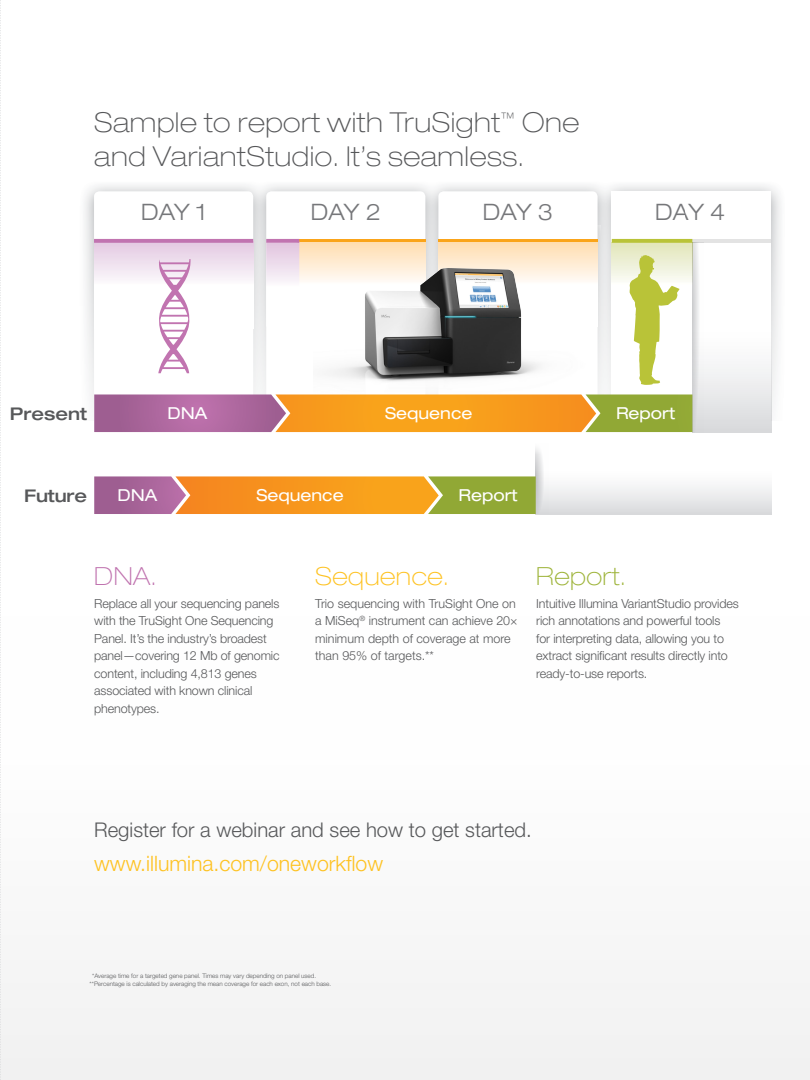
<style>
.page{position:relative;width:810px;height:1080px;background:#fff}
.page>*{position:absolute;margin:0;border:0;box-sizing:border-box;transform-origin:0 0}
.Answers{font:100 expanded 27.5px/33.8px "Helvetica Neue LT Std";letter-spacing:.02em;color:#57585a}
.Answers-2{font:100 expanded 25px "Helvetica Neue LT Std";letter-spacing:.02em;color:#fec221}
.Answers-3{font:100 expanded 25px "Helvetica Neue LT Std";letter-spacing:.02em;color:#9eb43a}
.Answers-4{font:100 expanded 25px "Helvetica Neue LT Std";color:#c073af}
.t1{font:300 expanded 22.62px "Helvetica Neue LT Std";letter-spacing:-.02em;color:#76777a}
.Answers-5{font:300 21.25px "Helvetica Neue LT Std";color:#fec221}
.Answers-6{font:300 20.25px "Helvetica Neue LT Std";color:#57585a}
.t2{font:500 expanded 17.5px "Helvetica Neue LT Std";color:#57585a}
.t3{font:expanded 16.5px "Helvetica Neue LT Std";color:#fff}
.Answers-7{font:300 12.5px/17.5px "Helvetica Neue LT Std";letter-spacing:-.01em;color:#57585a}
.t4{font:300 6.25px "Helvetica Neue LT Std";color:#57585a}
</style>
<div class="page">
<div style="left:0;top:617px;width:810px;height:463px;background:#fafafa"></div>
<svg style="left:0;top:0;width:1px;height:1080px"></svg>
<svg style="left:536px;top:448px;width:6px;height:16px"></svg>
<div style="left:536px;top:464px;width:235px;height:50px;background:linear-gradient(to bottom,#fff,#dcdddf)"></div>
<svg style="left:94px;top:476px;width:442px;height:38px;background:#d19440"></svg>
<img style="left:84px;top:185px;width:697px;height:236px">
<img style="left:612px;top:191px;width:159px;height:203px">
<hr style="left:690px;top:239px;width:81px;height:4px;background:#e3e3e3">
<svg style="left:299px;top:239px;width:15px;height:4px"></svg>
<img style="left:94px;top:243px;width:159px;height:85px">
<img style="left:612px;top:243px;width:80px;height:85px">
<img style="left:299px;top:243px;width:15px;height:84px">
<img style="left:266px;top:243px;width:33px;height:84px">
<svg style="left:94px;top:239px;width:159px;height:4px"></svg>
<svg style="left:266px;top:239px;width:33px;height:4px"></svg>
<svg style="left:630px;top:255px;width:50px;height:130px"></svg>
<svg style="left:158px;top:259px;width:33px;height:114px"></svg>
<svg style="left:612px;top:239px;width:80px;height:4px"></svg>
<svg style="left:692px;top:243px;width:12px;height:75px"></svg>
<img style="left:314px;top:225px;width:287px;height:169px">
<svg style="left:94px;top:394px;width:598px;height:38px;background:#d0904d"></svg>
<svg style="left:692px;top:318px;width:79px;height:114px"></svg>
<p class="Answers" style="left:94px;top:105px;width:487px">Sample to report with TruSight<sup>™</sup> One and VariantStudio. It’s seamless.</p>
<p class="t1" style="left:141px;top:198px;width:67px">DAY 1</p>
<p class="t1" style="left:311px;top:198px;width:72px">DAY 2</p>
<p class="t1" style="left:483px;top:198px;width:72px">DAY 3</p>
<p class="t1" style="left:655px;top:198px;width:72px">DAY 4</p>
<h3 class="t2" style="left:10px;top:403px;width:79px">Present</h3>
<p class="t3" style="left:168px;top:403px;width:41px">DNA</p>
<p class="t3" style="left:385px;top:403px;width:89px">Sequence</p>
<p class="t3" style="left:616px;top:403px;width:61px">Report</p>
<h3 class="t2" style="left:24px;top:485px;width:64px">Future</h3>
<p class="t3" style="left:118px;top:485px;width:41px">DNA</p>
<p class="t3" style="left:256px;top:485px;width:89px">Sequence</p>
<p class="t3" style="left:459px;top:485px;width:61px">Report</p>
<p class="Answers-4" style="left:94px;top:561px;width:64px">DNA.</p>
<p class="Answers-7" style="left:94px;top:594px;width:187px">Replace all your sequencing panels with the TruSight One Sequencing<br>Panel. It’s the industry’s broadest panel—covering 12 Mb of genomic content, including 4,813 genes associated with known clinical phenotypes.</p>
<p class="Answers-2" style="left:315px;top:561px;width:135px">Sequence.</p>
<p class="Answers-7" style="left:315px;top:594px;width:204px">Trio sequencing with TruSight One on a MiSeq<sup>®</sup> instrument can achieve 20× minimum depth of coverage at more than 95% of targets.**</p>
<p class="Answers-3" style="left:536px;top:561px;width:91px">Report.</p>
<p class="Answers-7" style="left:536px;top:594px;width:204px">Intuitive Illumina VariantStudio provides rich annotations and powerful tools<br>for interpreting data, allowing you to extract significant results directly into ready-to-use reports.</p>
<p class="Answers-6" style="left:94px;top:817px;width:439px">Register for a webinar and see how to get started.</p>
<p class="Answers-5" style="left:94px;top:851px;width:290px">www.illumina.com/oneworkflow</p>
<p class="t4" style="left:92px;top:972px;width:226px">*Average time for a targeted gene panel. Times may vary depending on panel used.</p>
<p class="t4" style="left:90px;top:980px;width:243px">**Percentage is calculated by averaging the mean coverage for each exon, not each base.</p>
</div>
